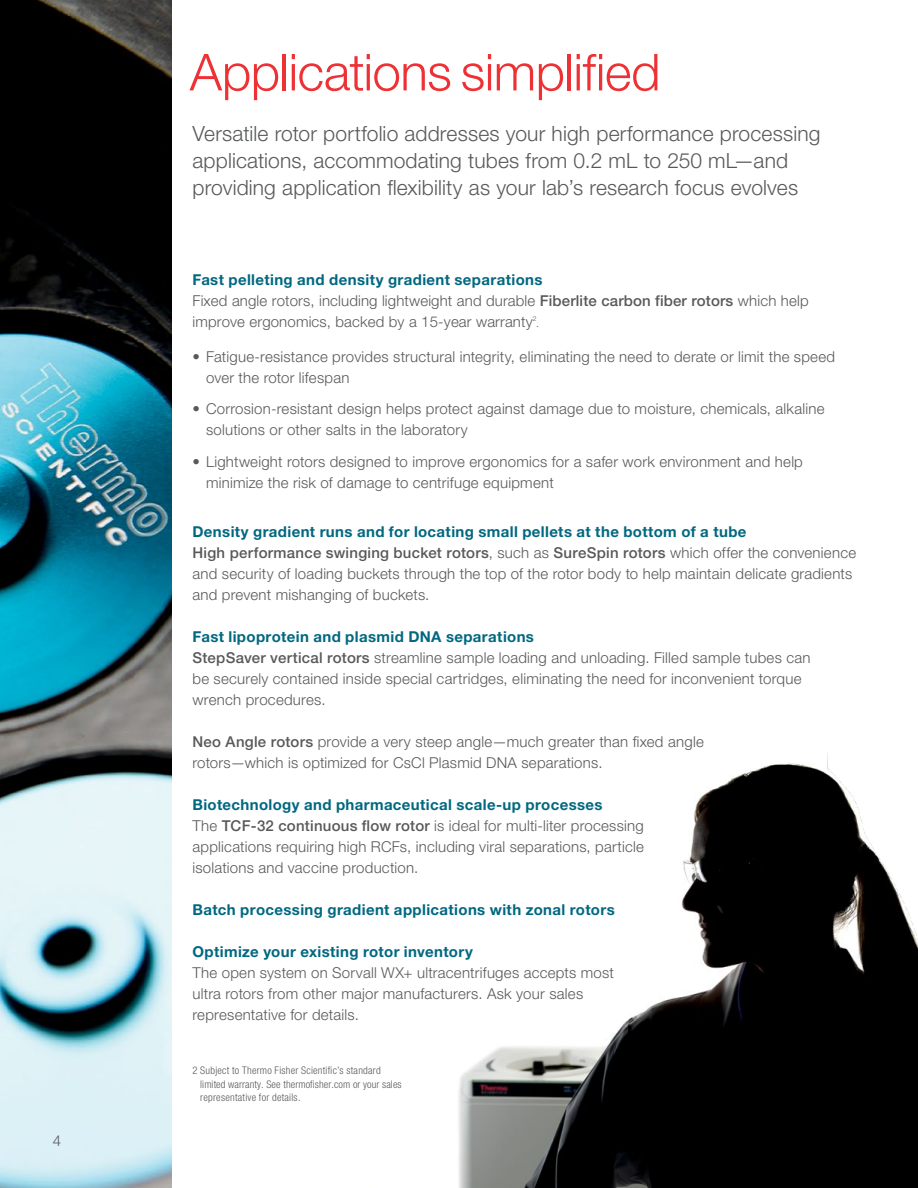
<style>
.page{position:relative;width:918px;height:1188px;background:#fff}
.page>*{position:absolute;margin:0;border:0;box-sizing:border-box;transform-origin:0 0}
.t1{font:300 51px "Helvetica Neue LT Std";letter-spacing:-.01em;color:#ee3134}
.t2{font:300 21px/27px "Helvetica Neue LT Std";letter-spacing:.005em;color:#58595b}
.t3{font:300 15px/21px "Helvetica Neue LT Std";letter-spacing:.015em;color:#58595b}
.t4{font:700 15px "Helvetica Neue LT Std";letter-spacing:.025em;color:#006880}
.t5{font:300 condensed 10.5px/13.5px "Helvetica Neue LT Std";letter-spacing:.02em;color:#58595b}
.t6{font:10.2px "Minion Pro";color:#58595b}
.t7{font:300 6.75px "Helvetica Neue LT Std";color:#58595b}
.s1{font-weight:700;color:#006880}
.s2{font-weight:500}
</style>
<div class="page">
<img style="left:458px;top:752px;width:460px;height:436px">
<img style="left:0;top:0;width:171px;height:1188px">
<p class="t3" style="left:53px;top:1130px;width:10px">4</p>
<h1 class="t1" style="left:190px;top:41px;width:472px">Applications simplified</h1>
<h2 class="t2" style="left:192px;top:120px;width:629px">Versatile rotor portfolio addresses your high performance processing applications, accommodating tubes from 0.2 mL to 250 mL—and providing application flexibility as your lab’s research focus evolves</h2>
<p class="t3" style="left:192px;top:269px;width:618px"><span class="s1">Fast pelleting and density gradient separations<br></span>Fixed angle rotors, including lightweight and durable <span class="s2">Fiberlite carbon fiber rotors</span> which help improve ergonomics, backed by a 15-year warranty</p>
<p class="t7" style="left:533px;top:314px;width:5px">2</p>
<p class="t6" style="left:537px;top:317px;width:4px">.</p>
<p class="t3" style="left:206px;top:345px;width:631px;text-indent:-14px">• Fatigue-resistance provides structural integrity, eliminating the need to derate or limit the speed over the rotor lifespan</p>
<p class="t3" style="left:206px;top:398px;width:620px;text-indent:-14px">• Corrosion-resistant design helps protect against damage due to moisture, chemicals, alkaline solutions or other salts in the laboratory</p>
<p class="t3" style="left:206px;top:450px;width:598px;text-indent:-14px">• Lightweight rotors designed to improve ergonomics for a safer work environment and help minimize the risk of damage to centrifuge equipment</p>
<p class="t3" style="left:193px;top:521px;width:665px"><span class="s1">Density gradient runs and for locating small pellets at the bottom of a tube<br></span><span class="s2">High performance swinging bucket rotors</span>, such as <span class="s2">SureSpin rotors</span> which offer the convenience and security of loading buckets through the top of the rotor body to help maintain delicate gradients and prevent mishanging of buckets.</p>
<p class="t3" style="left:193px;top:626px;width:620px"><span class="s1">Fast lipoprotein and plasmid DNA separations<br></span><span class="s2">StepSaver vertical rotors</span> streamline sample loading and unloading. Filled sample tubes can be securely contained inside special cartridges, eliminating the need for inconvenient torque wrench procedures.</p>
<p class="t3" style="left:193px;top:731px;width:513px"><span class="s2">Neo Angle rotors</span> provide a very steep angle—much greater than fixed angle rotors—which is optimized for CsCl Plasmid DNA separations.</p>
<p class="t3" style="left:193px;top:794px;width:453px"><span class="s1">Biotechnology and pharmaceutical scale-up processes<br></span>The <span class="s2">TCF-32 continuous flow rotor</span> is ideal for multi-liter processing applications requiring high RCFs, including viral separations, particle isolations and vaccine production.</p>
<p class="t4" style="left:193px;top:900px;width:424px">Batch processing gradient applications with zonal rotors</p>
<p class="t4" style="left:193px;top:942px;width:282px">Optimize your existing rotor inventory</p>
<p class="t3" style="left:193px;top:962px;width:423px">The open system on Sorvall WX+ ultracentrifuges accepts most ultra rotors from other major manufacturers. Ask your sales representative for details.</p>
<p class="t5" style="left:200px;top:1064px;width:203px;text-indent:-8px">2 Subject to Thermo Fisher Scientific’s standard limited warranty. See thermofisher.com or your sales representative for details.</p>
</div>
